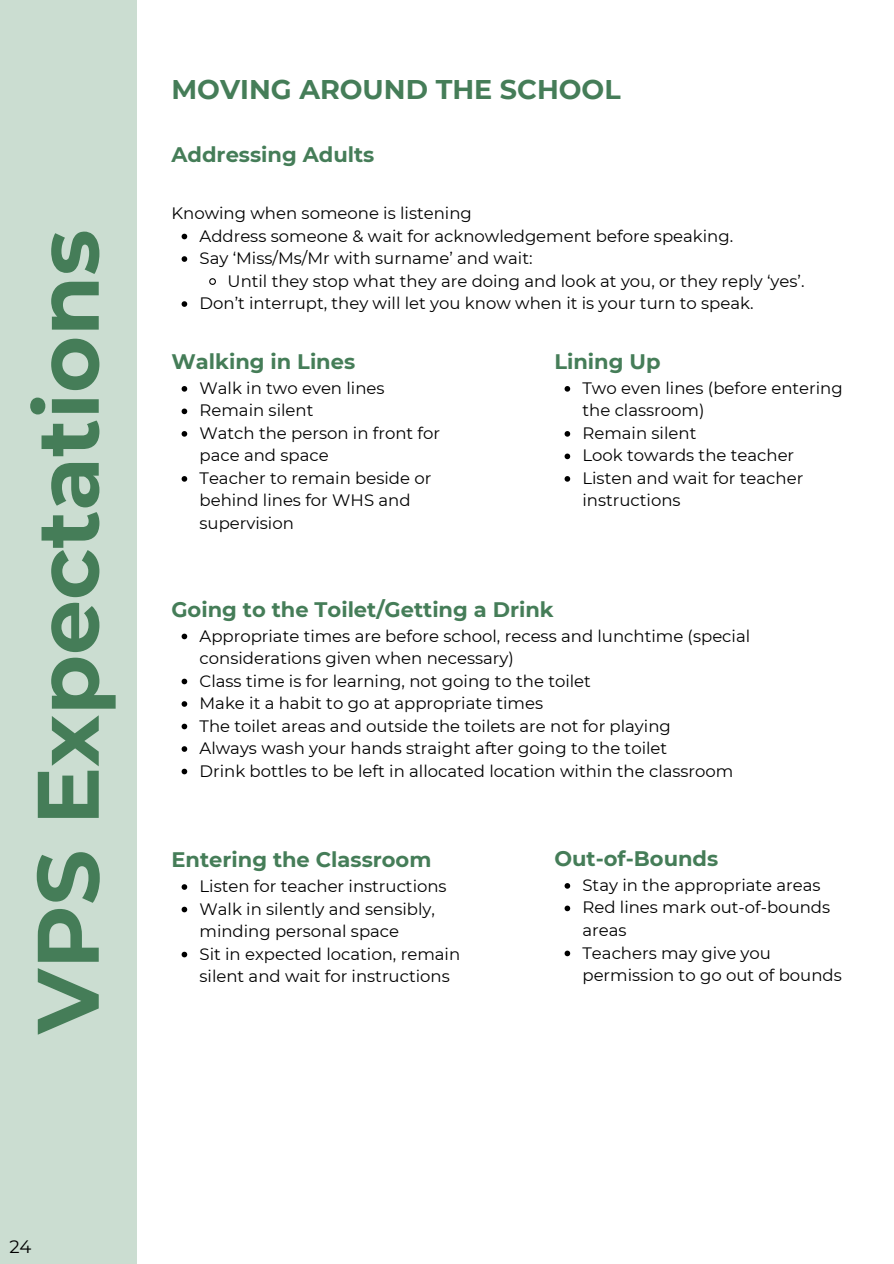
<style>
.page{position:relative;width:894px;height:1264px;background:#fff}
.page>*{position:absolute;margin:0;border:0;box-sizing:border-box;transform-origin:0 0}
.t1{font:700 87px "Montserrat";color:#457d58}
.t2{font:700 27px "Montserrat";color:#457d58}
.t3{font:700 21px "Montserrat";color:#457d58}
.t4{font:18px "Montserrat";color:#000}
.t5{font:16.5px/22.5px "Montserrat";color:#000}
</style>
<div class="page">
<div style="left:0;top:0;width:137px;height:1263px;background:#cbddd1"></div>
<svg style="left:181px;top:234px;width:6px;height:5px"></svg>
<svg style="left:181px;top:256px;width:6px;height:6px"></svg>
<svg style="left:209px;top:278px;width:7px;height:7px"></svg>
<svg style="left:181px;top:301px;width:6px;height:6px"></svg>
<svg style="left:181px;top:386px;width:6px;height:5px"></svg>
<svg style="left:181px;top:408px;width:6px;height:6px"></svg>
<svg style="left:181px;top:431px;width:6px;height:5px"></svg>
<svg style="left:181px;top:476px;width:6px;height:5px"></svg>
<svg style="left:564px;top:386px;width:6px;height:5px"></svg>
<svg style="left:564px;top:431px;width:6px;height:5px"></svg>
<svg style="left:564px;top:453px;width:6px;height:6px"></svg>
<svg style="left:564px;top:476px;width:6px;height:5px"></svg>
<svg style="left:181px;top:633px;width:6px;height:6px"></svg>
<svg style="left:181px;top:678px;width:6px;height:6px"></svg>
<svg style="left:181px;top:701px;width:6px;height:5px"></svg>
<svg style="left:181px;top:723px;width:6px;height:6px"></svg>
<svg style="left:181px;top:746px;width:6px;height:5px"></svg>
<svg style="left:181px;top:768px;width:6px;height:6px"></svg>
<svg style="left:181px;top:884px;width:6px;height:5px"></svg>
<svg style="left:181px;top:906px;width:6px;height:6px"></svg>
<svg style="left:181px;top:951px;width:6px;height:6px"></svg>
<svg style="left:564px;top:883px;width:6px;height:5px"></svg>
<svg style="left:564px;top:905px;width:6px;height:6px"></svg>
<svg style="left:564px;top:950px;width:6px;height:6px"></svg>
<p class="t1" style="left:14px;top:1033px;width:806px;rotate:-90deg">VPS Expectations</p>
<p class="t2" style="left:171px;top:72px;width:450px">MOVING AROUND THE SCHOOL</p>
<p class="t3" style="left:171px;top:141px;width:204px">Addressing Adults</p>
<p class="t5" style="left:199px;top:202px;width:535px;text-indent:-28px">Knowing when someone is listening<br>Address someone &amp; wait for acknowledgement before speaking.<br>Say ‘Miss/Ms/Mr with surname’ and wait:</p>
<p class="t5" style="left:199px;top:269px;width:606px;text-indent:28px">Until they stop what they are doing and look at you, or they reply ‘yes’.<br>Don’t interrupt, they will let you know when it is your turn to speak.</p>
<p class="t3" style="left:171px;top:349px;width:185px">Walking in Lines</p>
<p class="t5" style="left:199px;top:377px;width:242px">Walk in two even lines<br>Remain silent<br>Watch the person in front for pace and space<br>Teacher to remain beside or behind lines for WHS and supervision</p>
<p class="t3" style="left:554px;top:349px;width:107px">Lining Up</p>
<p class="t5" style="left:582px;top:377px;width:262px">Two even lines (before entering the classroom)<br>Remain silent<br>Look towards the teacher<br>Listen and wait for teacher instructions</p>
<p class="t3" style="left:171px;top:596px;width:384px">Going to the Toilet/Getting a Drink</p>
<p class="t5" style="left:199px;top:624px;width:552px">Appropriate times are before school, recess and lunchtime (special considerations given when necessary)<br>Class time is for learning, not going to the toilet<br>Make it a habit to go at appropriate times<br>The toilet areas and outside the toilets are not for playing<br>Always wash your hands straight after going to the toilet<br>Drink bottles to be left in allocated location within the classroom</p>
<p class="t3" style="left:171px;top:847px;width:261px">Entering the Classroom</p>
<p class="t5" style="left:199px;top:874px;width:262px">Listen for teacher instructions<br>Walk in silently and sensibly, minding personal space<br>Sit in expected location, remain silent and wait for instructions</p>
<p class="t3" style="left:554px;top:845px;width:165px">Out-of-Bounds</p>
<p class="t5" style="left:582px;top:873px;width:261px">Stay in the appropriate areas<br>Red lines mark out-of-bounds areas<br>Teachers may give you permission to go out of bounds</p>
<p class="t4" style="left:9px;top:1235px;width:24px">24</p>
</div>
